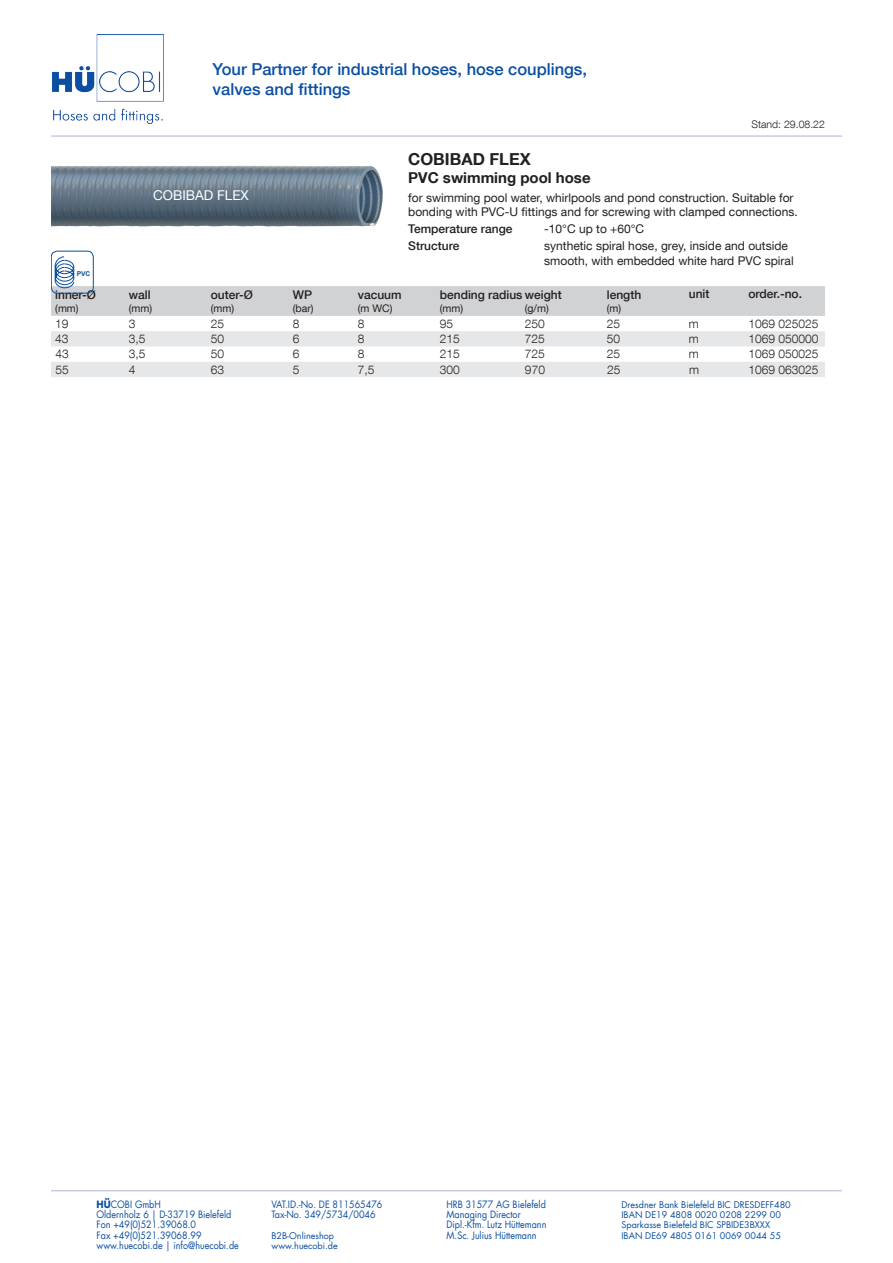
<style>
.page{position:relative;width:893px;height:1263px;background:#fff}
.page>*{position:absolute;margin:0;border:0;box-sizing:border-box;transform-origin:0 0}
.t1{font:500 16.5px/19.8px "Helvetica Neue LT Com";color:#0a4fa2}
.t2{font:700 16.5px "Helvetica Neue LT Com";color:#231f20}
.t3{font:700 15px "Helvetica Neue LT Com";color:#231f20}
.t4{font:13.5px "Helvetica Neue LT Com";color:#fff}
.t5{font:12px/14.4px "Helvetica Neue LT Com";color:#231f20}
.t6{font:300 12px "Helvetica Neue LT Com";color:#231f20}
.t7{font:500 12px "Helvetica Neue LT Com";color:#231f20}
.t8{font:10.5px "Helvetica Neue LT Com";color:#231f20}
.t9{font:300 10.5px "Helvetica Neue LT Com";color:#231f20}
.t10{font:9.9px "Futura LT";color:#0a4fa2;scale:.91 1}
.t11{font:9px "Futura LT";color:#0a4fa2}
.t12{font:700 6.6px "Arial";color:#08509e}
.s1{font-weight:700}
</style>
<div class="page">
<hr style="left:51px;top:1190px;width:791px;height:1px;background:#c7cbe6">
<img style="left:52px;top:34px;width:112px;height:90px">
<hr style="left:51px;top:135px;width:791px;height:2px;background:#c7cbe6">
<svg style="left:51px;top:331px;width:774px;height:46px"></svg>
<div style="left:51px;top:251px;width:43px;height:42px;border:1px solid #08509e;border-radius:6px"></div>
<svg style="left:51px;top:256px;width:774px;height:60px"></svg>
<img style="left:51px;top:165px;width:332px;height:62px">
<h1 class="t1" style="left:213px;top:59px;width:376px">Your Partner for industrial hoses, hose couplings, valves and fittings</h1>
<p class="t9" style="left:751px;top:118px;width:75px">Stand: 29.08.22</p>
<p class="t12" style="left:77px;top:269px;width:15px">PVC</p>
<p class="t7" style="left:55px;top:287px;width:42px">inner-Ø</p>
<p class="t8" style="left:55px;top:301px;width:25px">(mm)</p>
<h3 class="t4" style="left:153px;top:187px;width:97px">COBIBAD FLEX</h3>
<p class="t7" style="left:129px;top:288px;width:23px">wall</p>
<p class="t8" style="left:129px;top:301px;width:25px">(mm)</p>
<p class="t7" style="left:211px;top:287px;width:44px">outer-Ø</p>
<p class="t8" style="left:211px;top:301px;width:25px">(mm)</p>
<p class="t7" style="left:293px;top:288px;width:21px">WP</p>
<p class="t8" style="left:293px;top:301px;width:22px">(bar)</p>
<h1 class="t2" style="left:408px;top:149px;width:124px">COBIBAD FLEX</h1>
<h2 class="t3" style="left:408px;top:168px;width:184px">PVC swimming pool hose</h2>
<p class="t5" style="left:408px;top:190px;width:391px">for swimming pool water, whirlpools and pond construction. Suitable for bonding with PVC-U fittings and for screwing with clamped connections.</p>
<p class="t7" style="left:408px;top:222px;width:106px">Temperature range</p>
<p class="t5" style="left:544px;top:222px;width:101px">-10°C up to +60°C</p>
<p class="t7" style="left:408px;top:239px;width:53px">Structure</p>
<p class="t5" style="left:544px;top:239px;width:251px">synthetic spiral hose, grey, inside and outside smooth, with embedded white hard PVC spiral</p>
<p class="t7" style="left:358px;top:288px;width:45px">vacuum</p>
<p class="t8" style="left:358px;top:301px;width:36px">(m WC)</p>
<p class="t7" style="left:440px;top:288px;width:123px">bending radius weight</p>
<p class="t8" style="left:440px;top:301px;width:25px">(mm)</p>
<p class="t8" style="left:525px;top:301px;width:25px">(g/m)</p>
<p class="t7" style="left:607px;top:288px;width:36px">length</p>
<p class="t8" style="left:607px;top:301px;width:16px">(m)</p>
<p class="t7" style="left:689px;top:287px;width:22px">unit</p>
<p class="t7" style="left:748px;top:287px;width:55px">order.-no.</p>
<p class="t6" style="left:55px;top:316px;width:15px">19</p>
<p class="t6" style="left:129px;top:316px;width:8px">3</p>
<p class="t6" style="left:211px;top:316px;width:15px">25</p>
<p class="t6" style="left:293px;top:316px;width:8px">8</p>
<p class="t6" style="left:358px;top:316px;width:8px">8</p>
<p class="t6" style="left:440px;top:316px;width:15px">95</p>
<p class="t6" style="left:525px;top:316px;width:22px">250</p>
<p class="t6" style="left:607px;top:316px;width:15px">25</p>
<p class="t6" style="left:689px;top:316px;width:11px">m</p>
<p class="t6" style="left:748px;top:316px;width:72px">1069 025025</p>
<p class="t6" style="left:55px;top:332px;width:15px">43</p>
<p class="t6" style="left:129px;top:332px;width:18px">3,5</p>
<p class="t6" style="left:211px;top:332px;width:15px">50</p>
<p class="t6" style="left:293px;top:332px;width:8px">6</p>
<p class="t6" style="left:358px;top:332px;width:8px">8</p>
<p class="t6" style="left:440px;top:332px;width:22px">215</p>
<p class="t6" style="left:525px;top:332px;width:22px">725</p>
<p class="t6" style="left:607px;top:332px;width:15px">50</p>
<p class="t6" style="left:689px;top:332px;width:11px">m</p>
<p class="t6" style="left:748px;top:332px;width:72px">1069 050000</p>
<p class="t6" style="left:55px;top:347px;width:15px">43</p>
<p class="t6" style="left:129px;top:347px;width:18px">3,5</p>
<p class="t6" style="left:211px;top:347px;width:15px">50</p>
<p class="t6" style="left:293px;top:347px;width:8px">6</p>
<p class="t6" style="left:358px;top:347px;width:8px">8</p>
<p class="t6" style="left:440px;top:347px;width:22px">215</p>
<p class="t6" style="left:525px;top:347px;width:22px">725</p>
<p class="t6" style="left:607px;top:347px;width:15px">25</p>
<p class="t6" style="left:689px;top:347px;width:11px">m</p>
<p class="t6" style="left:748px;top:347px;width:72px">1069 050025</p>
<p class="t6" style="left:55px;top:362px;width:15px">55</p>
<p class="t6" style="left:129px;top:362px;width:8px">4</p>
<p class="t6" style="left:211px;top:362px;width:15px">63</p>
<p class="t6" style="left:293px;top:362px;width:8px">5</p>
<p class="t6" style="left:358px;top:362px;width:18px">7,5</p>
<p class="t6" style="left:440px;top:362px;width:22px">300</p>
<p class="t6" style="left:525px;top:362px;width:22px">970</p>
<p class="t6" style="left:607px;top:362px;width:15px">25</p>
<p class="t6" style="left:689px;top:362px;width:11px">m</p>
<p class="t6" style="left:748px;top:362px;width:72px">1069 063025</p>
<p class="t10" style="left:97px;top:1198px;width:72px"><span class="s1">HÜ</span>COBI GmbH</p>
<p class="t10" style="left:271px;top:1198px;width:123px">VAT.ID.-No. DE 811565476</p>
<p class="t10" style="left:446px;top:1198px;width:111px">HRB 31577 AG Bielefeld</p>
<p class="t11" style="left:621px;top:1199px;width:171px">Dresdner Bank Bielefeld BIC DRESDEFF480</p>
<p class="t10" style="left:97px;top:1208px;width:150px">Oldernholz 6 | D-33719 Bielefeld</p>
<p class="t10" style="left:271px;top:1208px;width:116px">Tax-No. 349/5734/0046</p>
<p class="t10" style="left:446px;top:1208px;width:83px">Managing Director</p>
<p class="t11" style="left:621px;top:1209px;width:161px">IBAN DE19 4808 0020 0208 2299 00</p>
<p class="t10" style="left:97px;top:1218px;width:111px">Fon +49(0)521.39068.0</p>
<p class="t10" style="left:446px;top:1218px;width:111px">Dipl.-Kfm. Lutz Hüttemann</p>
<p class="t11" style="left:621px;top:1219px;width:150px">Sparkasse Bielefeld BIC SPBIDE3BXXX</p>
<p class="t10" style="left:97px;top:1229px;width:117px">Fax +49(0)521.39068.99</p>
<p class="t11" style="left:271px;top:1229px;width:64px">B2B-Onlineshop</p>
<p class="t10" style="left:446px;top:1229px;width:101px">M.Sc. Julius Hüttemann</p>
<p class="t11" style="left:621px;top:1229px;width:161px">IBAN DE69 4805 0161 0069 0044 55</p>
<p class="t10" style="left:97px;top:1239px;width:158px">www.huecobi.de | info@huecobi.de</p>
<p class="t11" style="left:271px;top:1240px;width:68px">www.huecobi.de</p>
</div>
